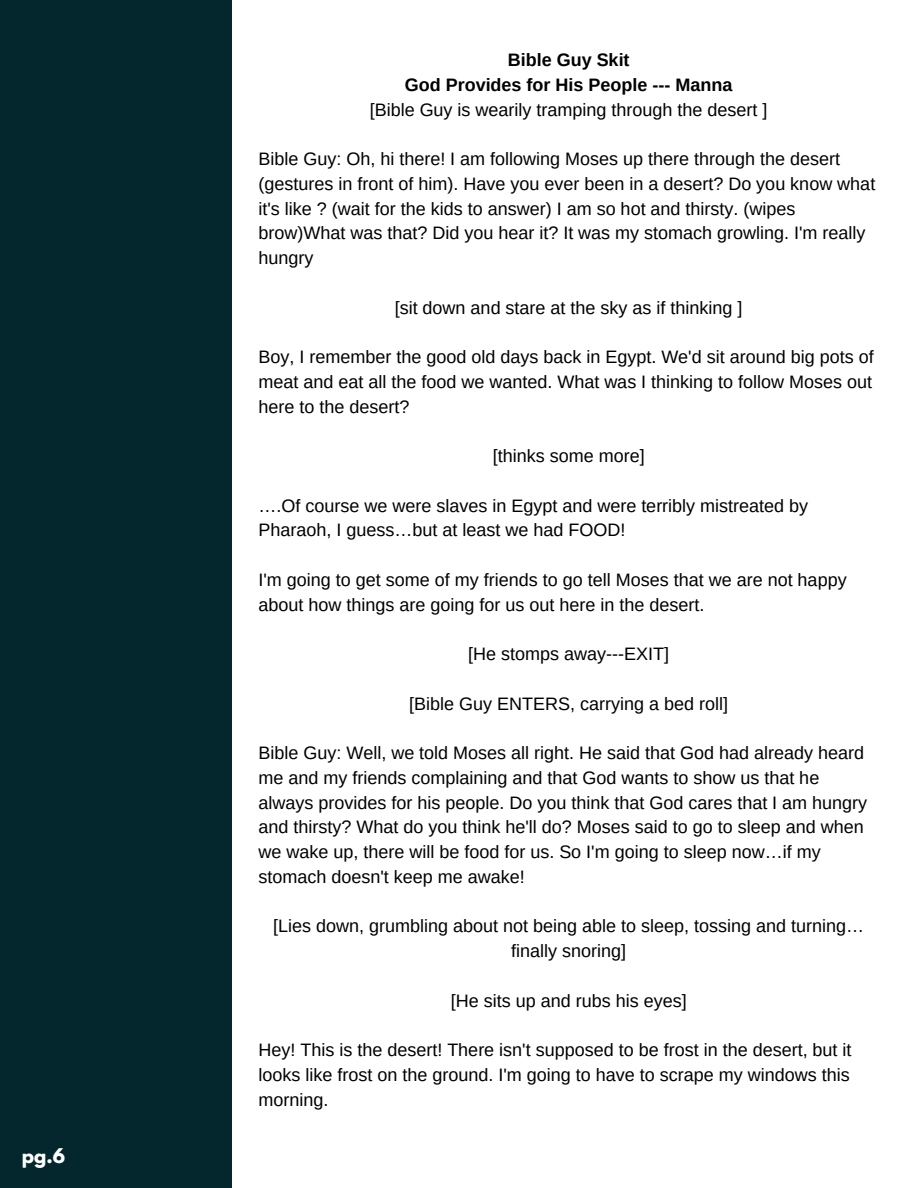
<style>
.page{position:relative;width:918px;height:1188px;background:#fff}
.page>*{position:absolute;margin:0;border:0;box-sizing:border-box;transform-origin:0 0}
.t1{font:18px/24.8px "Arimo";color:#000}
.t2{font:700 18px "Arimo";color:#000}
.t3{font:700 18px "League Spartan";color:#fff}
</style>
<div class="page">
<div style="left:0;top:0;width:232px;height:1188px;background:#03272d"></div>
<h1 class="t3" style="left:22px;top:1146px;width:45px">pg.6</h1>
<p class="t2" style="left:508px;top:50px;width:123px">Bible Guy Skit</p>
<p class="t2" style="left:405px;top:74px;width:329px">God Provides for His People --- Manna</p>
<p class="t1" style="left:370px;top:97px;width:399px">[Bible Guy is wearily tramping through the desert ]</p>
<p class="t1" style="left:258px;top:146px;width:618px">Bible Guy: Oh, hi there! I am following Moses up there through the desert (gestures in front of him). Have you ever been in a desert? Do you know what it's like ? (wait for the kids to answer) I am so hot and thirsty. (wipes brow)What was that? Did you hear it? It was my stomach growling. I'm really hungry</p>
<p class="t1" style="left:395px;top:295px;width:349px">[sit down and stare at the sky as if thinking ]</p>
<p class="t1" style="left:258px;top:344px;width:617px;text-align:justify">Boy, I remember the good old days back in Egypt. We'd sit around big pots of meat and eat all the food we wanted. What was I thinking to follow Moses out here to the desert?</p>
<p class="t1" style="left:493px;top:443px;width:153px">[thinks some more]</p>
<p class="t1" style="left:258px;top:493px;width:551px">….Of course we were slaves in Egypt and were terribly mistreated by<br>Pharaoh, I guess…but at least we had FOOD!</p>
<p class="t1" style="left:258px;top:567px;width:590px">I'm going to get some of my friends to go tell Moses that we are not happy about how things are going for us out here in the desert.</p>
<p class="t1" style="left:468px;top:641px;width:202px">[He stomps away---EXIT]</p>
<p class="t1" style="left:409px;top:691px;width:320px">[Bible Guy ENTERS, carrying a bed roll]</p>
<p class="t1" style="left:258px;top:740px;width:610px">Bible Guy: Well, we told Moses all right. He said that God had already heard me and my friends complaining and that God wants to show us that he always provides for his people. Do you think that God cares that I am hungry and thirsty? What do you think he'll do? Moses said to go to sleep and when we wake up, there will be food for us. So I'm going to sleep now…if my stomach doesn't keep me awake!</p>
<p class="t1" style="left:273px;top:914px;width:592px;text-align:center">[Lies down, grumbling about not being able to sleep, tossing and turning… finally snoring]</p>
<p class="t1" style="left:451px;top:988px;width:237px">[He sits up and rubs his eyes]</p>
<p class="t1" style="left:258px;top:1037px;width:595px;text-align:justify">Hey! This is the desert! There isn't supposed to be frost in the desert, but it looks like frost on the ground. I'm going to have to scrape my windows this morning.</p>
</div>
